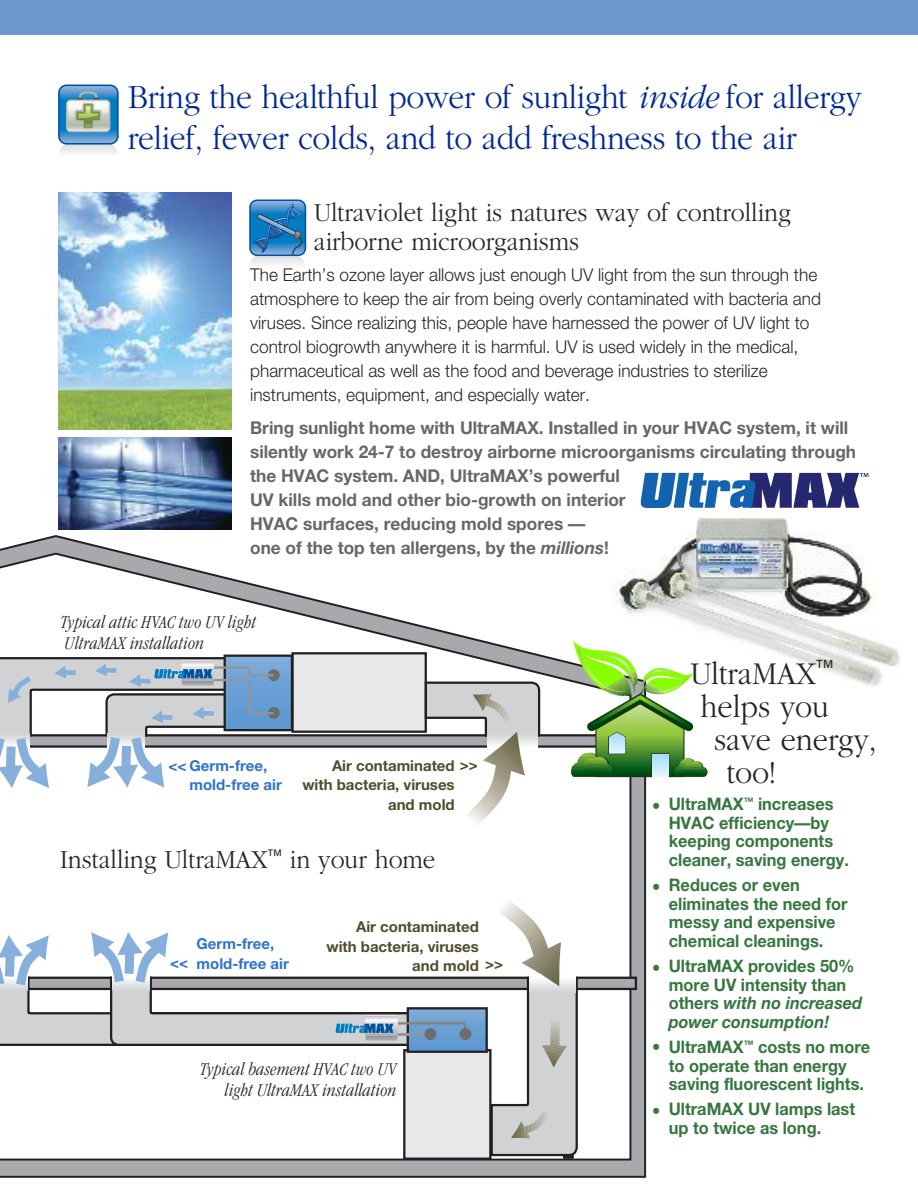
<style>
.page{position:relative;width:918px;height:1188px;background:#fff}
.page>*{position:absolute;margin:0;border:0;box-sizing:border-box;transform-origin:0 0}
.t1{font:300 34.5px/40.5px "Garamond";letter-spacing:-.01em;color:#002a92;scale:.92 1}
.t2{font:300 33px "Garamond";color:#272627;scale:.92 1}
.t3{font:300 27px/29.2px "Garamond";color:#272627;scale:.92 1}
.t4{font:italic 300 condensed 18.75px/20.7px "Garamond IT Cby BT";color:#272627}
.t5{font:300 17.7px/24px "Helvetica ISVT";color:#272627}
.t6{font:700 17.7px/24px "Helvetica ISVT";color:#686768}
.t7{font:700 17.25px/18.8px "Helvetica ISVT";color:#35773e;scale:.95 1}
.t8{font:700 15px/19.5px "Helvetica ISVT";color:#504c2d;text-align:right}
.t9{font:700 15px/19.5px "Helvetica ISVT";color:#2d72cc}
.s1{font-style:italic}
</style>
<div class="page">
<img style="left:647px;top:518px;width:253px;height:168px">
<div style="left:0;top:0;width:918px;height:35px;background:#6e97cf"></div>
<img style="left:58px;top:437px;width:173px;height:93px">
<img style="left:58px;top:193px;width:173px;height:236px">
<svg style="left:645px;top:472px;width:214px;height:1px"></svg>
<svg style="left:641px;top:473px;width:227px;height:35px"></svg>
<svg style="left:0;top:535px;width:647px;height:643px"></svg>
<div style="left:563px;top:1154px;width:11px;height:5px;border:2px solid #231f20"></div>
<img style="left:466px;top:788px;width:59px;height:39px">
<img style="left:497px;top:898px;width:64px;height:34px">
<svg style="left:0;top:932px;width:637px;height:226px"></svg>
<svg style="left:0;top:641px;width:708px;height:147px"></svg>
<hr style="left:590px;top:695px;width:1px;height:34px;background:#004710">
<hr style="left:591px;top:695px;width:2px;height:34px;background:#004a12">
<hr style="left:593px;top:695px;width:1px;height:34px;background:#004e15">
<hr style="left:594px;top:695px;width:2px;height:34px;background:#005117">
<hr style="left:596px;top:695px;width:1px;height:34px;background:#005419">
<hr style="left:597px;top:695px;width:2px;height:34px;background:#03581b">
<hr style="left:599px;top:695px;width:1px;height:34px;background:#065b1d">
<hr style="left:600px;top:695px;width:2px;height:34px;background:#095f1f">
<hr style="left:602px;top:695px;width:1px;height:34px;background:#0e6320">
<hr style="left:603px;top:695px;width:2px;height:34px;background:#146622">
<hr style="left:605px;top:695px;width:1px;height:34px;background:#1a6a24">
<hr style="left:606px;top:695px;width:2px;height:34px;background:#1e6e25">
<hr style="left:608px;top:695px;width:1px;height:34px;background:#237127">
<hr style="left:609px;top:695px;width:2px;height:34px;background:#2a7528">
<hr style="left:611px;top:695px;width:1px;height:34px;background:#2f7829">
<hr style="left:612px;top:695px;width:2px;height:34px;background:#367c2b">
<hr style="left:614px;top:695px;width:1px;height:34px;background:#3b7f2c">
<hr style="left:615px;top:695px;width:2px;height:34px;background:#40822d">
<hr style="left:617px;top:695px;width:1px;height:34px;background:#46872e">
<hr style="left:618px;top:695px;width:2px;height:34px;background:#4a8b2f">
<hr style="left:620px;top:695px;width:1px;height:34px;background:#4e8e30">
<hr style="left:621px;top:695px;width:2px;height:34px;background:#549331">
<hr style="left:623px;top:695px;width:1px;height:34px;background:#589632">
<hr style="left:624px;top:695px;width:2px;height:34px;background:#5d9b33">
<hr style="left:626px;top:695px;width:1px;height:34px;background:#619f34">
<hr style="left:627px;top:695px;width:2px;height:34px;background:#66a235">
<hr style="left:629px;top:695px;width:1px;height:34px;background:#6ba636">
<hr style="left:630px;top:695px;width:2px;height:34px;background:#70aa37">
<hr style="left:632px;top:695px;width:1px;height:34px;background:#75ae38">
<hr style="left:633px;top:695px;width:2px;height:34px;background:#7ab239">
<hr style="left:635px;top:695px;width:1px;height:34px;background:#7fb73a">
<hr style="left:636px;top:695px;width:2px;height:34px;background:#84bb3a">
<hr style="left:638px;top:695px;width:1px;height:34px;background:#89bf3b">
<hr style="left:639px;top:695px;width:2px;height:34px;background:#8fc33c">
<hr style="left:641px;top:695px;width:1px;height:34px;background:#94c83c">
<hr style="left:642px;top:695px;width:2px;height:34px;background:#94c83c">
<hr style="left:644px;top:695px;width:1px;height:34px;background:#8fc33c">
<hr style="left:645px;top:695px;width:2px;height:34px;background:#89bf3b">
<hr style="left:647px;top:695px;width:1px;height:34px;background:#83b93a">
<hr style="left:648px;top:695px;width:2px;height:34px;background:#7eb539">
<hr style="left:650px;top:695px;width:1px;height:34px;background:#78b038">
<hr style="left:651px;top:695px;width:2px;height:34px;background:#72ac37">
<hr style="left:653px;top:695px;width:1px;height:34px;background:#6da736">
<hr style="left:654px;top:695px;width:2px;height:34px;background:#68a435">
<hr style="left:656px;top:695px;width:1px;height:34px;background:#619f34">
<hr style="left:657px;top:695px;width:2px;height:34px;background:#5d9b33">
<hr style="left:659px;top:695px;width:1px;height:34px;background:#589632">
<hr style="left:660px;top:695px;width:2px;height:34px;background:#539231">
<hr style="left:662px;top:695px;width:1px;height:34px;background:#4d8e30">
<hr style="left:663px;top:695px;width:2px;height:34px;background:#48892f">
<hr style="left:665px;top:695px;width:1px;height:34px;background:#44852e">
<hr style="left:666px;top:695px;width:2px;height:34px;background:#3e812c">
<hr style="left:668px;top:695px;width:1px;height:34px;background:#387d2b">
<hr style="left:669px;top:695px;width:2px;height:34px;background:#32792a">
<hr style="left:671px;top:695px;width:1px;height:34px;background:#2a7528">
<hr style="left:672px;top:695px;width:2px;height:34px;background:#257127">
<hr style="left:674px;top:695px;width:1px;height:34px;background:#1d6d25">
<hr style="left:675px;top:695px;width:2px;height:34px;background:#186923">
<hr style="left:677px;top:695px;width:1px;height:34px;background:#146622">
<hr style="left:678px;top:695px;width:2px;height:34px;background:#0d6120">
<hr style="left:680px;top:695px;width:2px;height:34px;background:#085e1e">
<hr style="left:682px;top:695px;width:1px;height:34px;background:#045a1c">
<hr style="left:683px;top:695px;width:2px;height:34px;background:#01561a">
<hr style="left:685px;top:695px;width:1px;height:34px;background:#005217">
<hr style="left:686px;top:695px;width:2px;height:34px;background:#004e15">
<hr style="left:688px;top:695px;width:1px;height:34px;background:#004b13">
<hr style="left:689px;top:695px;width:2px;height:34px;background:#004710">
<svg style="left:58px;top:85px;width:61px;height:68px;background:#82adc3"></svg>
<svg style="left:249px;top:200px;width:57px;height:65px;background:#4b90c3"></svg>
<h1 class="t1" style="left:128px;top:76px;width:799px">Bring the healthful power of sunlight <span class="s1">inside</span> for allergy relief, fewer colds, and to add freshness to the air</h1>
<h3 class="t3" style="left:314px;top:197px;width:520px">Ultraviolet light is natures way of controlling airborne microorganisms</h3>
<p class="t5" style="left:250px;top:264px;width:572px">The Earth’s ozone layer allows just enough UV light from the sun through the atmosphere to keep the air from being overly contaminated with bacteria and viruses. Since realizing this, people have harnessed the power of UV light to control biogrowth anywhere it is harmful. UV is used widely in the medical, pharmaceutical as well as the food and beverage industries to sterilize instruments, equipment, and especially water.</p>
<p class="t6" style="left:250px;top:417px;width:608px">Bring sunlight home with UltraMAX. Installed in your HVAC system, it will silently work 24-7 to destroy airborne microorganisms circulating through the HVAC system. AND, UltraMAX’s powerful<br>UV kills mold and other bio-growth on interior<br>HVAC surfaces, reducing mold spores —<br>one of the top ten allergens, by the <span class="s1">millions</span>!</p>
<p class="t4" style="left:61px;top:614px;width:197px">Typical attic HVAC two UV light<br>UltraMAX installation</p>
<p class="t9" style="left:190px;top:757px;width:94px;text-indent:-21px">&lt;&lt; Germ-free, mold-free air</p>
<p class="t8" style="left:332px;top:757px;width:147px">Air contaminated &gt;&gt;</p>
<p class="t8" style="left:302px;top:776px;width:154px">with bacteria, viruses</p>
<p class="t8" style="left:388px;top:796px;width:68px">and mold</p>
<h3 class="t3" style="left:60px;top:845px;width:410px">Installing UltraMAX<sup>™</sup> in your home</h3>
<p class="t8" style="left:326px;top:918px;width:154px">Air contaminated with bacteria, viruses</p>
<p class="t9" style="left:197px;top:936px;width:94px">Germ-free, mold-free air</p>
<p class="t9" style="left:170px;top:955px;width:19px">&lt;&lt;</p>
<p class="t8" style="left:412px;top:957px;width:92px">and mold &gt;&gt;</p>
<p class="t4" style="left:200px;top:1061px;width:198px;text-align:right">Typical basement HVAC two UV light UltraMAX installation</p>
<h2 class="t2" style="left:690px;top:653px;width:157px">UltraMAX<sup>™</sup></h2>
<h2 class="t2" style="left:701px;top:686px;width:141px">helps you</h2>
<h2 class="t2" style="left:714px;top:719px;width:178px">save energy,</h2>
<h2 class="t2" style="left:727px;top:752px;width:55px">too!</h2>
<p class="t7" style="left:669px;top:796px;width:191px;text-indent:-17px">• UltraMAX<sup>™</sup> increases<br>HVAC efficiency—by keeping components cleaner, saving energy.</p>
<p class="t7" style="left:669px;top:877px;width:190px;text-indent:-17px">• Reduces or even eliminates the need for messy and expensive chemical cleanings.</p>
<p class="t7" style="left:669px;top:958px;width:205px;text-indent:-17px">• UltraMAX provides 50% more UV intensity than others <span class="s1">with no increased power consumption!</span></p>
<p class="t7" style="left:669px;top:1039px;width:214px;text-indent:-17px">• UltraMAX<sup>™</sup> costs no more to operate than energy saving fluorescent lights.</p>
<p class="t7" style="left:669px;top:1101px;width:198px;text-indent:-17px">• UltraMAX UV lamps last up to twice as long.</p>
</div>
